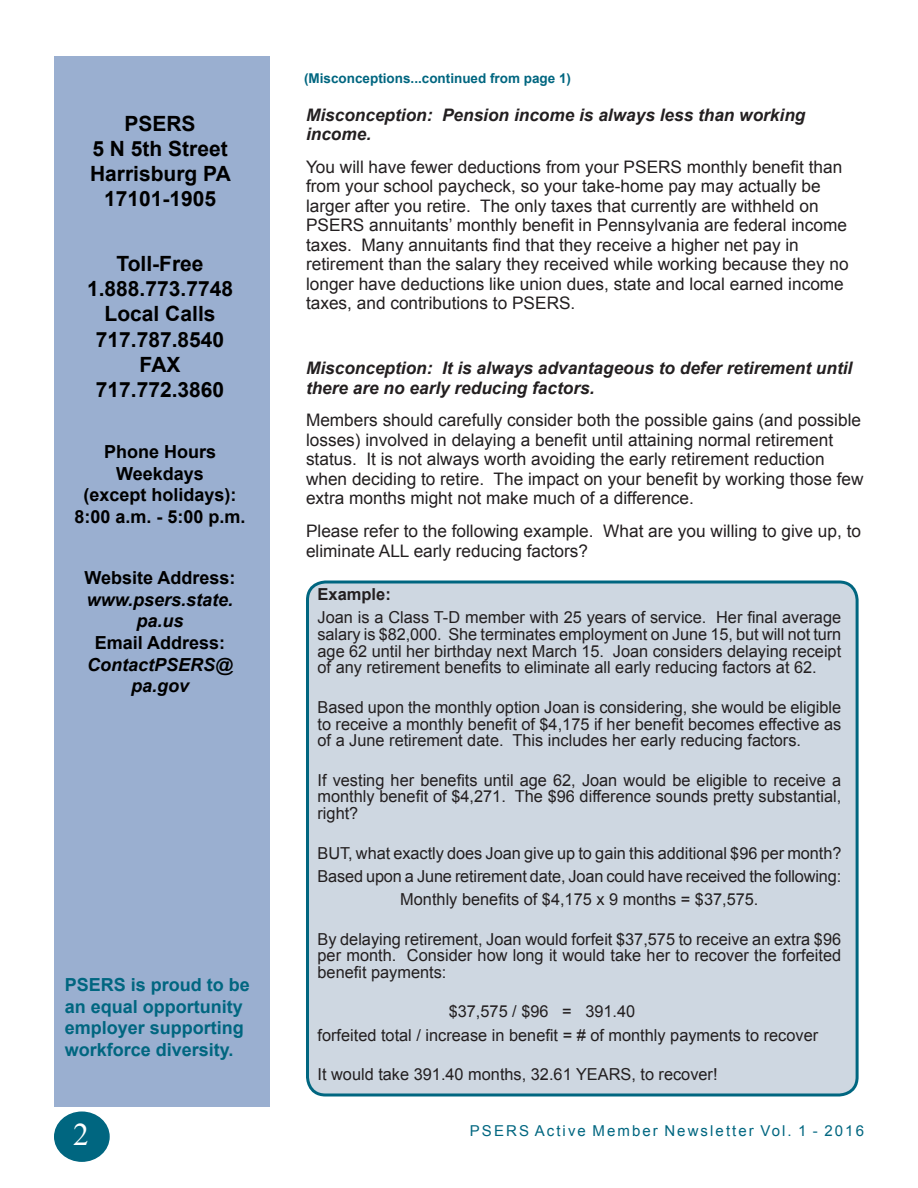
<style>
.page{position:relative;width:918px;height:1188px;background:#fff}
.page>*{position:absolute;margin:0;border:0;box-sizing:border-box;transform-origin:0 0}
.t1{font:31.5px "Times New Roman";color:#fff}
.t2{font:700 21px/25.2px "Arial";color:#000;text-align:center}
.t3{font:700 18px/21.6px "Arial";color:#000;text-align:center}
.t4{font:700 18px/21.6px "Arial";color:#006680}
.t5{font:italic 700 18px/21.6px "Arial";color:#000;text-align:center}
.t6{font:17.25px/19.5px "Arial";color:#231f20}
.t7{font:italic 700 17.25px/19.5px "Arial";color:#231f20}
.t8{font:16.5px/16.8px "Arial";color:#231f20;text-align:justify}
.t9{font:700 16.5px "Arial";color:#231f20}
.t10{font:15px "Arial";letter-spacing:.14em;color:#006680}
.t11{font:700 13.5px "Arial";color:#006680}
</style>
<div class="page">
<div style="left:55px;top:1112px;width:54px;height:49px;background:#006680;border-radius:50%"></div>
<div style="left:54px;top:1112px;width:56px;height:50px;border:2px solid #006680;border-radius:50%"></div>
<div style="left:308px;top:582px;width:549px;height:513px;background:#ced7e1;border-radius:18px"></div>
<div style="left:306px;top:581px;width:553px;height:516px;border:3px solid #006680;border-radius:18px"></div>
<div style="left:54px;top:56px;width:216px;height:1051px;background:#9aafd0"></div>
<p class="t2" style="left:124px;top:111px;width:73px">PSERS</p>
<p class="t2" style="left:90px;top:137px;width:142px">5 N 5th Street<br>Harrisburg PA<br>17101-1905</p>
<p class="t2" style="left:87px;top:252px;width:147px">Toll-Free<br>1.888.773.7748</p>
<p class="t2" style="left:96px;top:302px;width:130px">Local Calls<br>717.787.8540<br>FAX<br>717.772.3860</p>
<p class="t3" style="left:84px;top:442px;width:155px">Phone Hours<br>Weekdays (except holidays):</p>
<p class="t3" style="left:75px;top:507px;width:173px">8:00 a.m. - 5:00 p.m.</p>
<p class="t3" style="left:85px;top:568px;width:153px">Website Address:</p>
<p class="t5" style="left:87px;top:589px;width:148px">www.psers.state. pa.us</p>
<p class="t3" style="left:95px;top:633px;width:132px">Email Address:</p>
<p class="t5" style="left:87px;top:654px;width:147px">ContactPSERS@ pa.gov</p>
<p class="t4" style="left:65px;top:975px;width:187px">PSERS is proud to be an equal opportunity employer supporting workforce diversity.</p>
<p class="t11" style="left:304px;top:69px;width:269px">(Misconceptions...continued from page 1)</p>
<p class="t7" style="left:306px;top:105px;width:501px">Misconception: Pension income is always less than working income.</p>
<p class="t6" style="left:306px;top:157px;width:544px">You will have fewer deductions from your PSERS monthly benefit than from your school paycheck, so your take-home pay may actually be larger after you retire. The only taxes that currently are withheld on PSERS annuitants’ monthly benefit in Pennsylvania are federal income taxes. Many annuitants find that they receive a higher net pay in retirement than the salary they received while working because they no longer have deductions like union dues, state and local earned income taxes, and contributions to PSERS.</p>
<p class="t7" style="left:306px;top:359px;width:548px">Misconception: It is always advantageous to defer retirement until there are no early reducing factors.</p>
<p class="t6" style="left:306px;top:411px;width:559px">Members should carefully consider both the possible gains (and possible losses) involved in delaying a benefit until attaining normal retirement status. It is not always worth avoiding the early retirement reduction when deciding to retire. The impact on your benefit by working those few extra months might not make much of a difference.</p>
<p class="t6" style="left:306px;top:521px;width:557px">Please refer to the following example. What are you willing to give up, to eliminate ALL early reducing factors?</p>
<p class="t9" style="left:318px;top:583px;width:75px">Example:</p>
<p class="t8" style="left:318px;top:609px;width:525px">Joan is a Class T-D member with 25 years of service. Her final average salary is $82,000. She terminates employment on June 15, but will not turn age 62 until her birthday next March 15. Joan considers delaying receipt of any retirement benefits to eliminate all early reducing factors at 62.</p>
<p class="t8" style="left:318px;top:699px;width:525px">Based upon the monthly option Joan is considering, she would be eligible to receive a monthly benefit of $4,175 if her benefit becomes effective as of a June retirement date. This includes her early reducing factors.</p>
<p class="t8" style="left:318px;top:772px;width:525px">If vesting her benefits until age 62, Joan would be eligible to receive a monthly benefit of $4,271. The $96 difference sounds pretty substantial, right?</p>
<p class="t8" style="left:318px;top:845px;width:526px">BUT, what exactly does Joan give up to gain this additional $96 per month?</p>
<p class="t8" style="left:318px;top:868px;width:525px">Based upon a June retirement date, Joan could have received the following:</p>
<p class="t8" style="left:400px;top:891px;width:360px">Monthly benefits of $4,175 x 9 months = $37,575.</p>
<p class="t8" style="left:318px;top:931px;width:525px">By delaying retirement, Joan would forfeit $37,575 to receive an extra $96 per month. Consider how long it would take her to recover the forfeited benefit payments:</p>
<p class="t8" style="left:449px;top:1003px;width:188px">$37,575 / $96 = 391.40</p>
<p class="t8" style="left:318px;top:1027px;width:502px">forfeited total / increase in benefit = # of monthly payments to recover</p>
<p class="t8" style="left:318px;top:1066px;width:402px">It would take 391.40 months, 32.61 YEARS, to recover!</p>
<p class="t1" style="left:73px;top:1114px;width:17px">2</p>
<p class="t10" style="left:470px;top:1121px;width:396px">PSERS Active Member Newsletter Vol. 1 - 2016</p>
</div>
